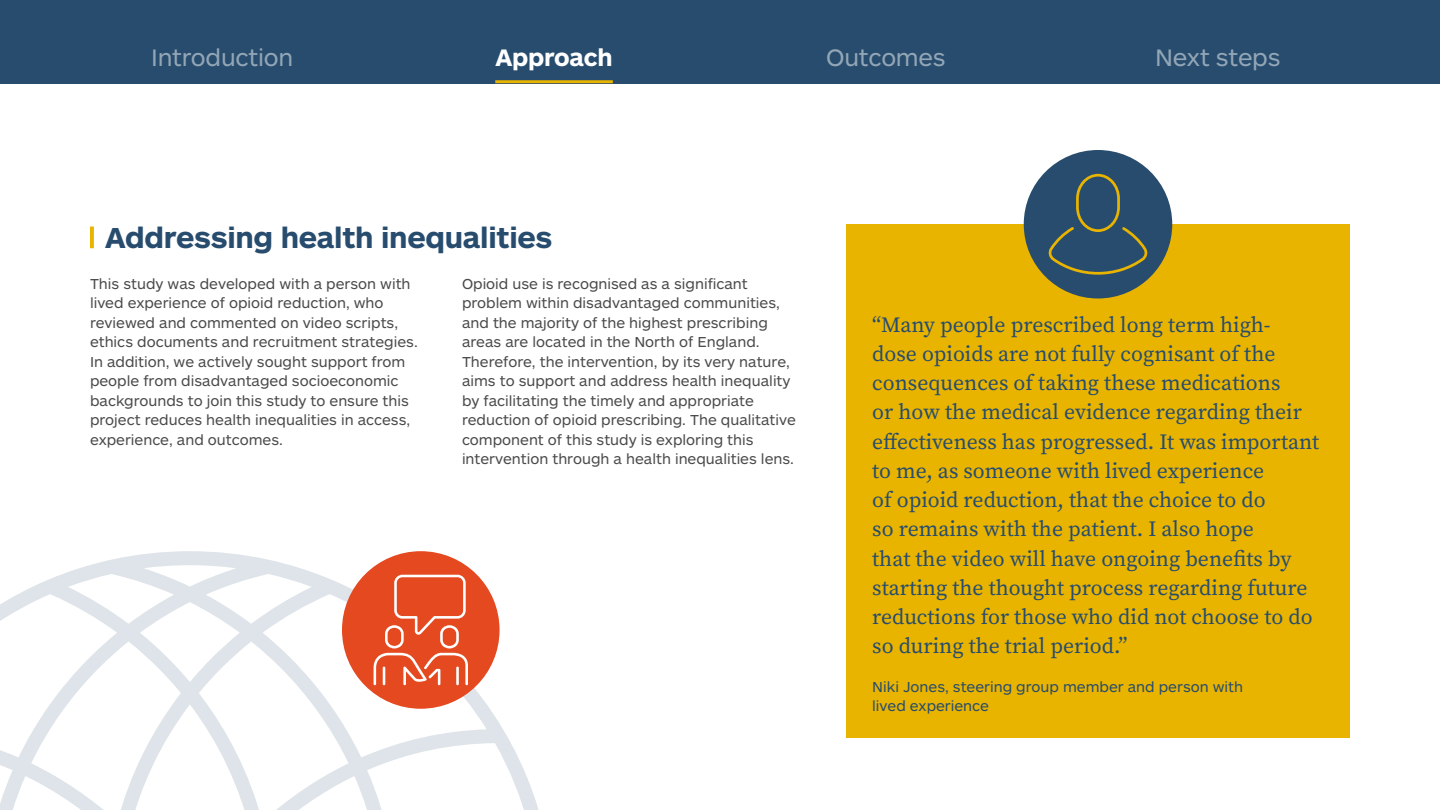
<style>
.page{position:relative;width:1440px;height:810px;background:#fff}
.page>*{position:absolute;margin:0;border:0;box-sizing:border-box;transform-origin:0 0}
.t1{font:700 30px "ARS Maquette Pro";letter-spacing:-.01em;color:#274c6e}
.t2{font:24.75px "ARS Maquette Pro";letter-spacing:-.01em;color:#93a6b6}
.t3{font:700 24.75px "ARS Maquette Pro";letter-spacing:-.01em;color:#fff}
.t4{font:21.75px/29.2px "Source Serif Variable";color:#274c6e}
.t5{font:15px/19.5px "ARS Maquette Pro";color:#4a4a49}
.t6{font:15px/19.5px "ARS Maquette Pro";color:#274c6e}
</style>
<div class="page">
<div style="left:846px;top:224px;width:504px;height:513px;background:#e9b400"></div>
<svg style="left:90px;top:226px;width:4px;height:22px"></svg>
<div style="left:1024px;top:150px;width:148px;height:149px;background:#274c6e;border-radius:50%"></div>
<svg style="left:1048px;top:174px;width:100px;height:101px"></svg>
<svg style="left:0;top:551px;width:539px;height:259px"></svg>
<div style="left:342px;top:551px;width:158px;height:158px;background:#e44920;border-radius:50%"></div>
<svg style="left:374px;top:575px;width:94px;height:110px"></svg>
<div style="left:0;top:0;width:1440px;height:83px;background:#274c6e"></div>
<hr style="left:495px;top:80px;width:118px;height:3px;background:#e9b400">
<h2 class="t2" style="left:151px;top:41px;width:144px">Introduction</h2>
<h2 class="t3" style="left:495px;top:41px;width:119px">Approach</h2>
<h2 class="t2" style="left:826px;top:41px;width:121px">Outcomes</h2>
<h2 class="t2" style="left:1155px;top:41px;width:127px">Next steps</h2>
<h1 class="t1" style="left:105px;top:218px;width:449px">Addressing health inequalities</h1>
<p class="t5" style="left:90px;top:273px;width:329px">This study was developed with a person with lived experience of opioid reduction, who reviewed and commented on video scripts, ethics documents and recruitment strategies.<br>In addition, we actively sought support from people from disadvantaged socioeconomic backgrounds to join this study to ensure this project reduces health inequalities in access, experience, and outcomes.</p>
<p class="t5" style="left:462px;top:273px;width:335px">Opioid use is recognised as a significant problem within disadvantaged communities, and the majority of the highest prescribing areas are located in the North of England.<br>Therefore, the intervention, by its very nature, aims to support and address health inequality by facilitating the timely and appropriate reduction of opioid prescribing. The qualitative component of this study is exploring this intervention through a health inequalities lens.</p>
<p class="t4" style="left:872px;top:310px;width:449px">“Many people prescribed long term high&shy;dose opioids are not fully cognisant of the consequences of taking these medications<br>or how the medical evidence regarding their effectiveness has progressed. It was important to me, as someone with lived experience<br>of opioid reduction, that the choice to do<br>so remains with the patient. I also hope<br>that the video will have ongoing benefits by starting the thought process regarding future reductions for those who did not choose to do so during the trial period.”</p>
<p class="t6" style="left:872px;top:676px;width:372px">Niki Jones, steering group member and person with lived experience</p>
</div>
